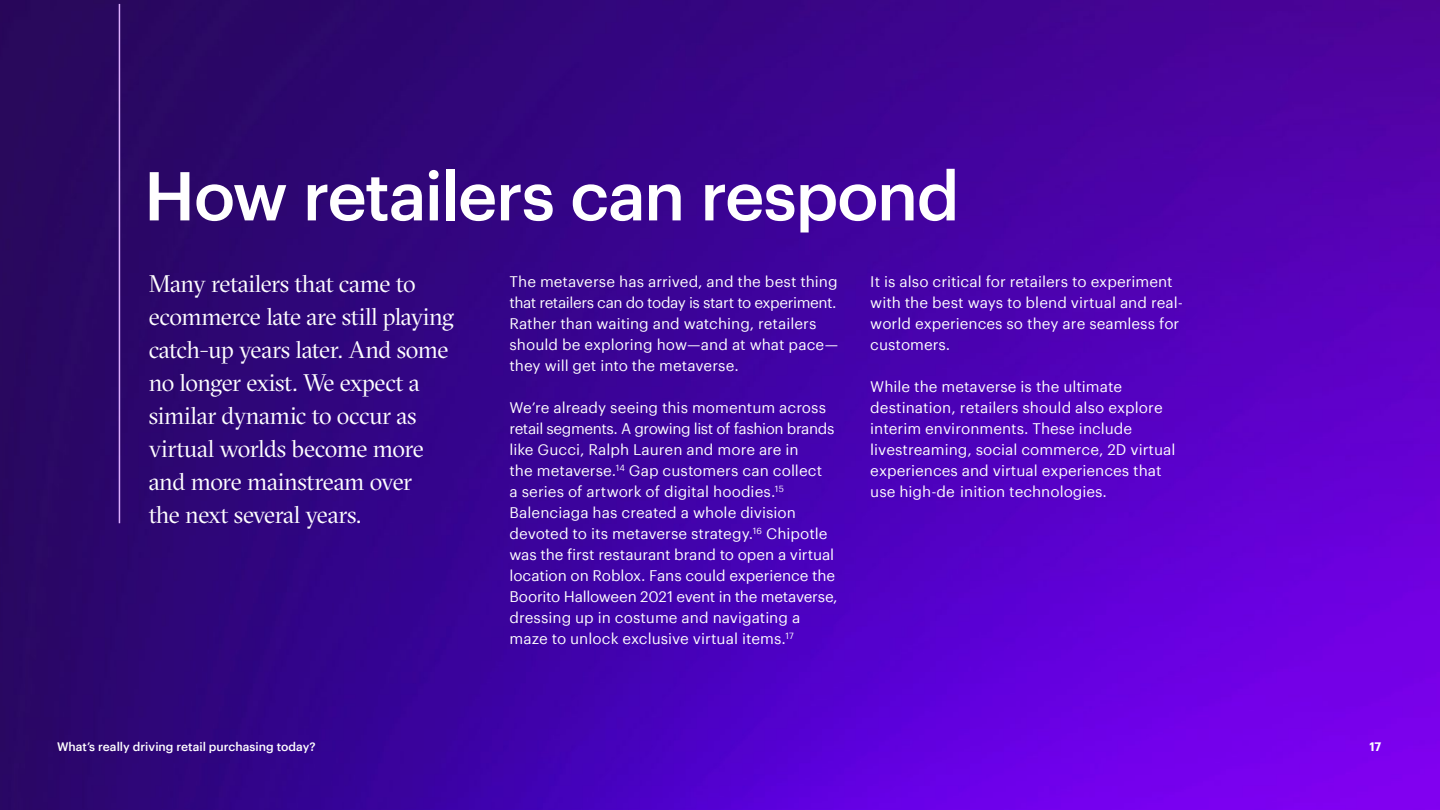
<style>
.page{position:relative;width:1440px;height:810px;background:#fff}
.page>*{position:absolute;margin:0;border:0;box-sizing:border-box;transform-origin:0 0}
.t1{font:500 67.5px "Graphik";letter-spacing:-.025em;color:#fff}
.t2{font:24px/33px "GT Sectra Fine";letter-spacing:-.02em;color:#fff}
.t3{font:15px/21px "Graphik";color:#fff}
.t4{font:500 12px "Graphik";color:#fff}
.t5{font:600 12px "Graphik";color:#fff}
</style>
<div class="page">
<img style="left:0;top:0;width:1440px;height:810px">
<hr style="left:119px;top:4px;width:1px;height:519px;background:#dcafff">
<h1 class="t1" style="left:144px;top:145px;width:817px">How retailers can respond</h1>
<h2 class="t2" style="left:149px;top:268px;width:307px">Many retailers that came to ecommerce late are still playing catch-up years later. And some no longer exist. We expect a similar dynamic to occur as virtual worlds become more and more mainstream over<br>the next several years.</h2>
<p class="t3" style="left:510px;top:269px;width:330px">The metaverse has arrived, and the best thing that retailers can do today is start to experiment.<br>Rather than waiting and watching, retailers should be exploring how—and at what pace— they will get into the metaverse.</p>
<p class="t3" style="left:509px;top:395px;width:330px">We’re already seeing this momentum across retail segments. A growing list of fashion brands like Gucci, Ralph Lauren and more are in<br>the metaverse.<sup>14</sup> Gap customers can collect<br>a series of artwork of digital hoodies.<sup>15<br></sup>Balenciaga has created a whole division devoted to its metaverse strategy.<sup>16</sup> Chipotle was the first restaurant brand to open a virtual location on Roblox. Fans could experience the Boorito Halloween 2021 event in the metaverse, dressing up in costume and navigating a maze to unlock exclusive virtual items.<sup>17</sup></p>
<p class="t3" style="left:870px;top:269px;width:314px">It is also critical for retailers to experiment with the best ways to blend virtual and real&shy;world experiences so they are seamless for customers.</p>
<p class="t3" style="left:870px;top:374px;width:307px">While the metaverse is the ultimate destination, retailers should also explore interim environments. These include livestreaming, social commerce, 2D virtual experiences and virtual experiences that use high-de inition technologies.</p>
<p class="t4" style="left:57px;top:738px;width:260px">What’s really driving retail purchasing today?</p>
<p class="t5" style="left:1369px;top:738px;width:14px">17</p>
</div>
